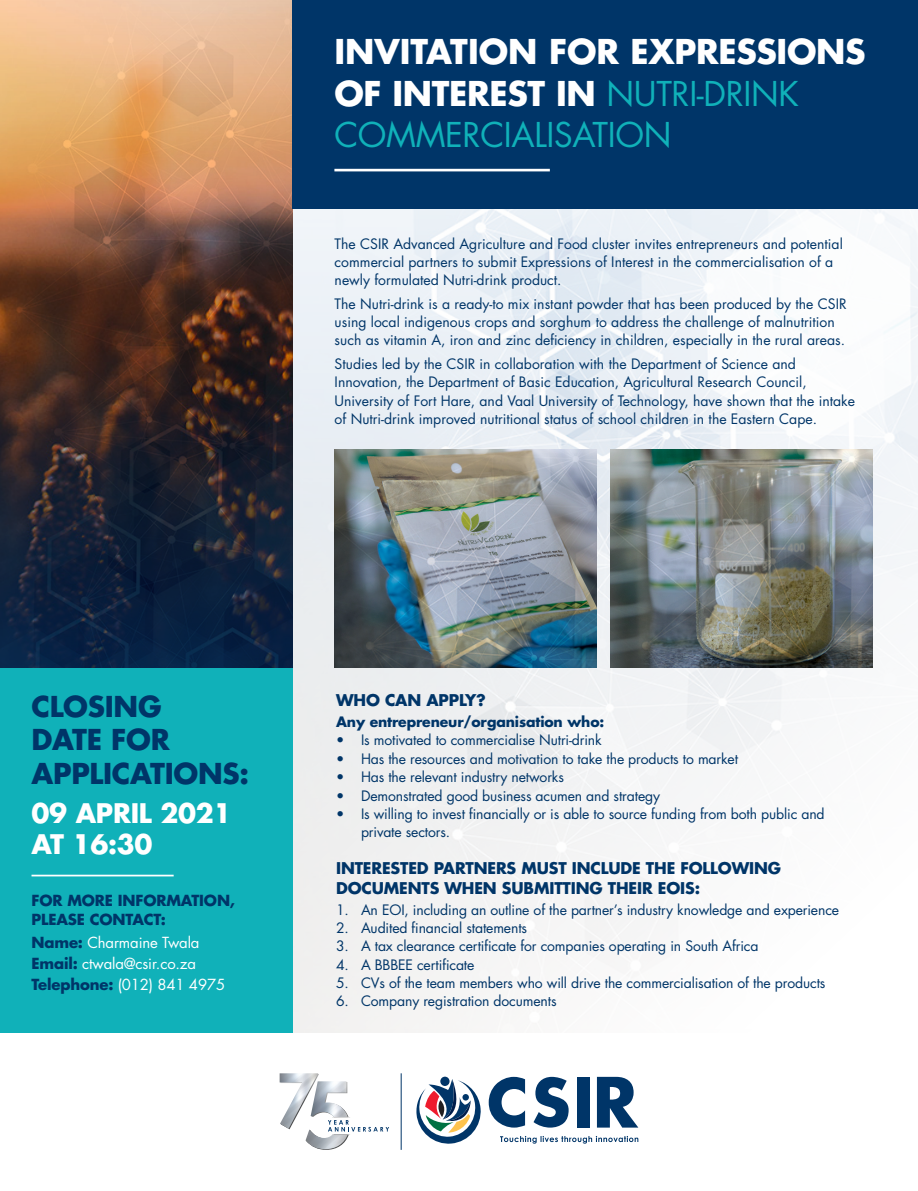
<style>
.page{position:relative;width:918px;height:1191px;background:#fff}
.page>*{position:absolute;margin:0;border:0;box-sizing:border-box;transform-origin:0 0}
.t1{font:700 33.25px/41.1px "Futura Std";letter-spacing:-.01em;color:#fff}
.t2{font:700 28px/33.2px "Futura Std";letter-spacing:-.01em;color:#003568}
.t3{font:700 26.25px/31.5px "Futura Std";letter-spacing:-.01em;color:#fff}
.t4{font:700 15.75px "Futura Std";letter-spacing:-.01em;color:#003568}
.t5{font:14.88px "Futura Std";letter-spacing:-.01em;color:#fff}
.t6{font:700 14.88px/19.2px "Futura Std";letter-spacing:-.01em;color:#003568}
.t7{font:14px/18.4px "Futura Std";color:#003568}
.t8{font:700 14px "Futura Std";letter-spacing:-.01em;color:#003568}
.s1{font-weight:400;color:#10b1b9}
.s2{font-weight:700;color:#003568}
</style>
<div class="page">
<img style="left:293px;top:208px;width:625px;height:824px">
<img style="left:0;top:0;width:293px;height:668px">
<div style="left:0;top:668px;width:293px;height:364px;background:#10b1b9"></div>
<div style="left:292px;top:0;width:626px;height:208px;background:#003568"></div>
<hr style="left:334px;top:169px;width:216px;height:2px;background:#fff">
<svg style="left:440px;top:1076px;width:9px;height:10px"></svg>
<svg style="left:416px;top:1079px;width:65px;height:65px"></svg>
<svg style="left:500px;top:1136px;width:138px;height:7px"></svg>
<div style="left:577px;top:1076px;width:12px;height:51px;background:#003568"></div>
<svg style="left:489px;top:1076px;width:36px;height:51px"></svg>
<svg style="left:533px;top:1076px;width:35px;height:51px"></svg>
<svg style="left:597px;top:1076px;width:41px;height:51px"></svg>
<svg style="left:280px;top:1074px;width:109px;height:75px"></svg>
<hr style="left:401px;top:1073px;width:1px;height:76px;background:#003568">
<hr style="left:32px;top:874px;width:142px;height:2px;background:#fff">
<img style="left:334px;top:449px;width:262px;height:218px">
<img style="left:610px;top:449px;width:262px;height:218px">
<p class="t1" style="left:334px;top:31px;width:533px">INVITATION FOR EXPRESSIONS<br>OF INTEREST IN <span class="s1">NUTRI-DRINK<br>COMMERCIALISATION</span></p>
<p class="t7" style="left:335px;top:234px;width:510px">The CSIR Advanced Agriculture and Food cluster invites entrepreneurs and potential commercial partners to submit Expressions of Interest in the commercialisation of a newly formulated Nutri-drink product.</p>
<p class="t7" style="left:335px;top:294px;width:513px">The Nutri-drink is a ready-to mix instant powder that has been produced by the CSIR using local indigenous crops and sorghum to address the challenge of malnutrition such as vitamin A, iron and zinc deficiency in children, especially in the rural areas.</p>
<p class="t7" style="left:335px;top:354px;width:522px">Studies led by the CSIR in collaboration with the Department of Science and Innovation, the Department of Basic Education, Agricultural Research Council, University of Fort Hare, and Vaal University of Technology, have shown that the intake of Nutri-drink improved nutritional status of school children in the Eastern Cape.</p>
<p class="t2" style="left:31px;top:689px;width:219px">CLOSING<br>DATE FOR<br>APPLICATIONS:</p>
<p class="t3" style="left:31px;top:796px;width:202px">09 APRIL 2021<br>AT 16:30</p>
<p class="t6" style="left:31px;top:890px;width:205px">FOR MORE INFORMATION,<br>PLEASE CONTACT:</p>
<p class="t5" style="left:31px;top:933px;width:169px"><span class="s2">Name:</span> Charmaine Twala</p>
<p class="t5" style="left:31px;top:954px;width:166px"><span class="s2">Email:</span> ctwala@csir.co.za</p>
<p class="t5" style="left:31px;top:975px;width:195px"><span class="s2">Telephone:</span> (012) 841 4975</p>
<p class="t4" style="left:336px;top:689px;width:151px">WHO CAN APPLY?</p>
<p class="t8" style="left:336px;top:712px;width:270px">Any entrepreneur/organisation who:</p>
<p class="t7" style="left:336px;top:731px;width:267px">• Is motivated to commercialise Nutri-drink</p>
<p class="t7" style="left:336px;top:749px;width:403px">• Has the resources and motivation to take the products to market</p>
<p class="t7" style="left:336px;top:768px;width:229px">• Has the relevant industry networks</p>
<p class="t7" style="left:336px;top:786px;width:325px">• Demonstrated good business acumen and strategy</p>
<p class="t7" style="left:361px;top:804px;width:465px;text-indent:-25px">• Is willing to invest financially or is able to source funding from both public and private sectors.</p>
<p class="t4" style="left:336px;top:857px;width:446px">INTERESTED PARTNERS MUST INCLUDE THE FOLLOWING</p>
<p class="t4" style="left:336px;top:877px;width:365px">DOCUMENTS WHEN SUBMITTING THEIR EOIS:</p>
<p class="t7" style="left:336px;top:900px;width:504px">1. An EOI, including an outline of the partner’s industry knowledge and experience</p>
<p class="t7" style="left:336px;top:918px;width:193px">2. Audited financial statements</p>
<p class="t7" style="left:336px;top:937px;width:424px">3. A tax clearance certificate for companies operating in South Africa</p>
<p class="t7" style="left:336px;top:955px;width:140px">4. A BBBEE certificate</p>
<p class="t7" style="left:336px;top:974px;width:491px">5. CVs of the team members who will drive the commercialisation of the products</p>
<p class="t7" style="left:336px;top:992px;width:222px">6. Company registration documents</p>
</div>
